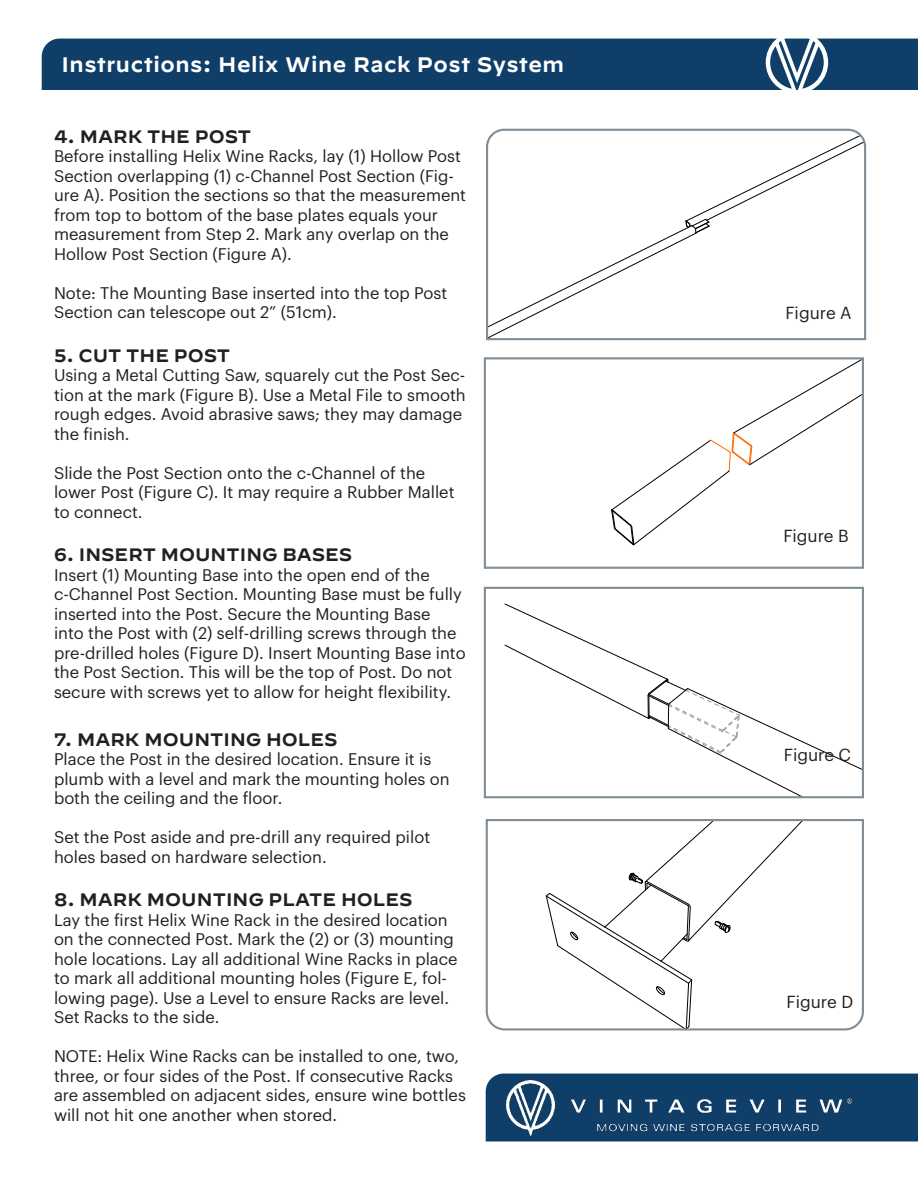
<style>
.page{position:relative;width:918px;height:1188px;background:#fff}
.page>*{position:absolute;margin:0;border:0;box-sizing:border-box;transform-origin:0 0}
.t1{font:600 21px "Decimal";letter-spacing:.025em;color:#fff}
.t2{font:600 18px "Decimal";color:#221f1f}
.t3{font:17.1px "Graphik";color:#221f1f}
.t4{font:16.5px/19.5px "Graphik";color:#221f1f}
</style>
<div class="page">
<div style="left:42px;top:39px;width:876px;height:51px;background:#0f3f69"></div>
<svg style="left:766px;top:38px;width:62px;height:52px"></svg>
<div style="left:486px;top:1074px;width:432px;height:68px;background:#0f3f69"></div>
<img style="left:507px;top:1080px;width:345px;height:56px">
<svg style="left:611px;top:360px;width:250px;height:185px"></svg>
<div style="left:484px;top:357px;width:380px;height:212px;border:2px solid #818e97"></div>
<svg style="left:504px;top:603px;width:357px;height:192px"></svg>
<div style="left:484px;top:587px;width:380px;height:211px;border:2px solid #818e97"></div>
<svg style="left:485px;top:819px;width:379px;height:212px"></svg>
<svg style="left:486px;top:128px;width:381px;height:213px"></svg>
<p class="t1" style="left:62px;top:56px;width:504px">Instructions: Helix Wine Rack Post System</p>
<p class="t2" style="left:54px;top:129px;width:199px">4. MARK THE POST</p>
<p class="t4" style="left:54px;top:148px;width:414px">Before installing Helix Wine Racks, lay (1) Hollow Post Section overlapping (1) c-Channel Post Section (Fig&shy;ure A). Position the sections so that the measurement from top to bottom of the base plates equals your measurement from Step 2. Mark any overlap on the Hollow Post Section (Figure A).</p>
<p class="t4" style="left:54px;top:284px;width:395px">Note: The Mounting Base inserted into the top Post<br>Section can telescope out 2” (51cm).</p>
<p class="t2" style="left:54px;top:348px;width:178px">5. CUT THE POST</p>
<p class="t4" style="left:54px;top:367px;width:413px">Using a Metal Cutting Saw, squarely cut the Post Sec&shy;tion at the mark (Figure B). Use a Metal File to smooth rough edges. Avoid abrasive saws; they may damage the finish.</p>
<p class="t4" style="left:54px;top:464px;width:402px">Slide the Post Section onto the c-Channel of the lower Post (Figure C). It may require a Rubber Mallet to connect.</p>
<p class="t2" style="left:54px;top:547px;width:300px">6. INSERT MOUNTING BASES</p>
<p class="t4" style="left:54px;top:566px;width:413px">Insert (1) Mounting Base into the open end of the c-Channel Post Section. Mounting Base must be fully inserted into the Post. Secure the Mounting Base<br>into the Post with (2) self-drilling screws through the pre-drilled holes (Figure D). Insert Mounting Base into the Post Section. This will be the top of Post. Do not secure with screws yet to allow for height flexibility.</p>
<p class="t2" style="left:54px;top:732px;width:285px">7. MARK MOUNTING HOLES</p>
<p class="t4" style="left:54px;top:751px;width:397px">Place the Post in the desired location. Ensure it is plumb with a level and mark the mounting holes on both the ceiling and the floor.</p>
<p class="t4" style="left:54px;top:829px;width:378px">Set the Post aside and pre-drill any required pilot holes based on hardware selection.</p>
<p class="t2" style="left:54px;top:892px;width:360px">8. MARK MOUNTING PLATE HOLES</p>
<p class="t4" style="left:54px;top:911px;width:405px">Lay the first Helix Wine Rack in the desired location on the connected Post. Mark the (2) or (3) mounting hole locations. Lay all additional Wine Racks in place to mark all additional mounting holes (Figure E, fol&shy;lowing page). Use a Level to ensure Racks are level.<br>Set Racks to the side.</p>
<p class="t4" style="left:54px;top:1048px;width:413px">NOTE: Helix Wine Racks can be installed to one, two, three, or four sides of the Post. If consecutive Racks are assembled on adjacent sides, ensure wine bottles will not hit one another when stored.</p>
<p class="t3" style="left:786px;top:306px;width:68px">Figure A</p>
<p class="t3" style="left:783px;top:529px;width:67px">Figure B</p>
<p class="t3" style="left:784px;top:748px;width:69px">Figure C</p>
<p class="t3" style="left:787px;top:995px;width:68px">Figure D</p>
</div>
